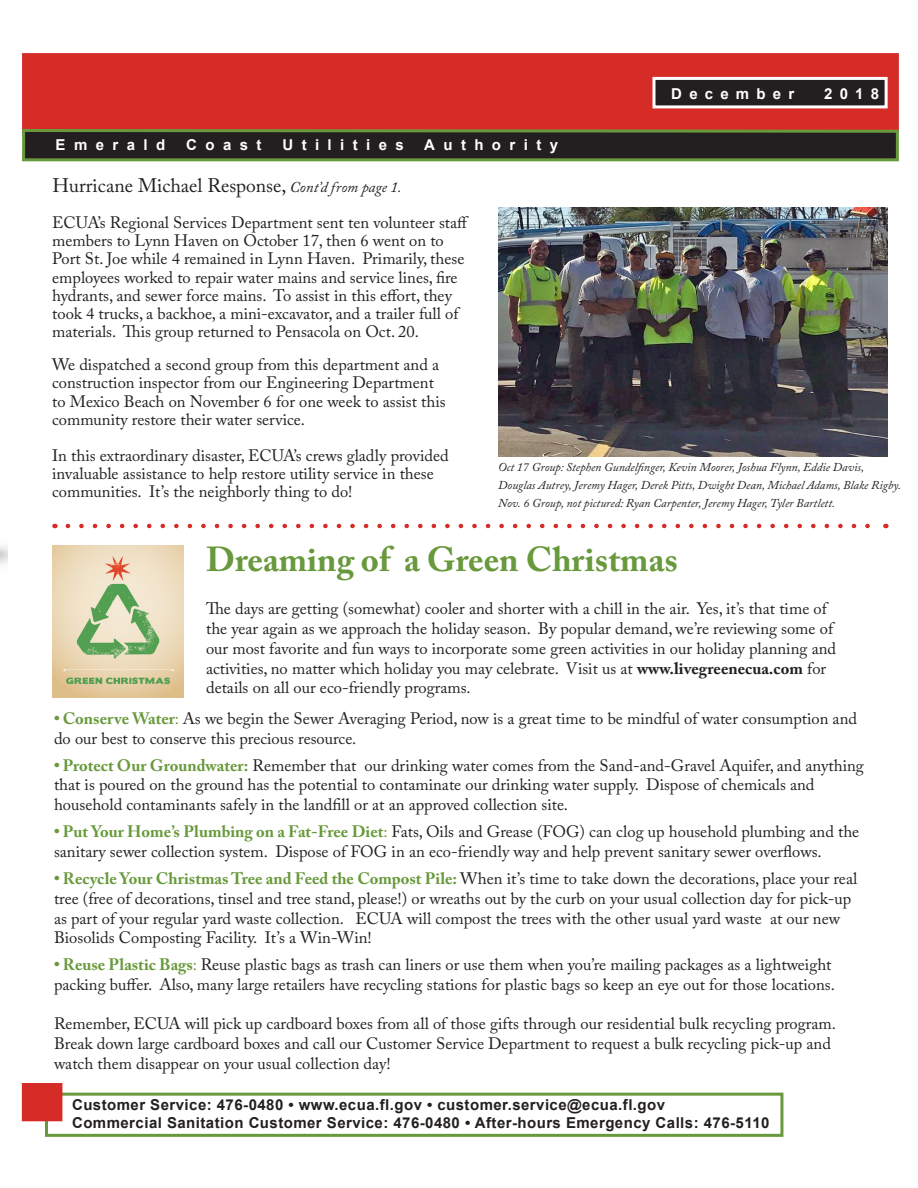
<style>
.page{position:relative;width:918px;height:1188px;background:#fff}
.page>*{position:absolute;margin:0;border:0;box-sizing:border-box;transform-origin:0 0}
.t1{font:700 34.5px "Adobe Caslon Pro";color:#68993c}
.t2{font:19.5px "Adobe Caslon Pro";color:#231f20}
.t3{font:16.5px/19.8px "Adobe Caslon Pro";color:#231f20}
.t4{font:700 15px "Arial";letter-spacing:.03em;color:#231f20}
.t5{font:700 15px "Arial";letter-spacing:.56em;color:#fff}
.t6{font:700 15px "Arial";letter-spacing:.48em;color:#fff}
.t7{font:italic 12px/18px "Adobe Caslon Pro";color:#231f20}
.s1{font-style:italic;font-size:15px}
.s2{font-weight:700}
.s3{font-weight:700;color:#68993c}
.s4{color:#68993c}
</style>
<div class="page">
<div style="left:22px;top:53px;width:877px;height:79px;background:#d52c27;border:3px solid #d52c27"></div>
<svg style="left:22px;top:127px;width:877px;height:35px;background:#3f3929"></svg>
<div style="left:654px;top:78px;width:232px;height:29px;background:#231f20"></div>
<div style="left:652px;top:77px;width:236px;height:31px;border:3px solid #fff"></div>
<div style="left:45px;top:1093px;width:738px;height:44px;background:#fff;border:3px solid #68993c"></div>
<div style="left:22px;top:1083px;width:40px;height:38px;background:#d52c27"></div>
<svg style="left:68px;top:524px;width:802px;height:4px"></svg>
<img style="left:498px;top:208px;width:390px;height:249px">
<img style="left:52px;top:545px;width:132px;height:152px">
<p class="t5" style="left:56px;top:135px;width:111px">Emerald</p>
<p class="t5" style="left:186px;top:135px;width:77px">Coast</p>
<p class="t5" style="left:282px;top:135px;width:123px">Utilities</p>
<p class="t5" style="left:424px;top:135px;width:135px">Authority</p>
<p class="t2" style="left:53px;top:174px;width:351px">Hurricane Michael Response, <span class="s1">Cont’d from page 1.</span></p>
<p class="t6" style="left:671px;top:83px;width:124px">December</p>
<p class="t5" style="left:824px;top:83px;width:56px">2018</p>
<p class="t3" style="left:52px;top:213px;width:418px;line-height:18.1px">ECUA’s Regional Services Department sent ten volunteer staff members to Lynn Haven on October 17, then 6 went on to Port St. Joe while 4 remained in Lynn Haven. Primarily, these employees worked to repair water mains and service lines, fire hydrants, and sewer force mains. To assist in this effort, they took 4 trucks, a backhoe, a mini-excavator, and a trailer full of materials. This group returned to Pensacola on Oct. 20.</p>
<p class="t3" style="left:52px;top:355px;width:395px;line-height:18.1px">We dispatched a second group from this department and a construction inspector from our Engineering Department to Mexico Beach on November 6 for one week to assist this community restore their water service.</p>
<p class="t3" style="left:52px;top:446px;width:398px;line-height:18.1px">In this extraordinary disaster, ECUA’s crews gladly provided invaluable assistance to help restore utility service in these communities. It’s the neighborly thing to do!</p>
<p class="t7" style="left:498px;top:458px;width:404px">Oct 17 Group: Stephen Gundelfinger, Kevin Moorer, Joshua Flynn, Eddie Davis,<br>Douglas Autrey, Jeremy Hager, Derek Pitts, Dwight Dean, Michael Adams, Blake Rigby.<br>Nov. 6 Group, not pictured: Ryan Carpenter, Jeremy Hager, Tyler Bartlett.</p>
<p class="t1" style="left:206px;top:539px;width:473px">Dreaming of a Green Christmas</p>
<p class="t3" style="left:206px;top:599px;width:632px">The days are getting (somewhat) cooler and shorter with a chill in the air. Yes, it’s that time of the year again as we approach the holiday season. By popular demand, we’re reviewing some of our most favorite and fun ways to incorporate some green activities in our holiday planning and activities, no matter which holiday you may celebrate. Visit us at <span class="s2">www.livegreenecua.com</span> for details on all our eco-friendly programs.</p>
<p class="t3" style="left:54px;top:708px;width:805px"><span class="s3">• Conserve Water</span><span class="s4">:</span> As we begin the Sewer Averaging Period, now is a great time to be mindful of water consumption and do our best to conserve this precious resource.</p>
<p class="t3" style="left:54px;top:755px;width:811px"><span class="s3">• Protect Our Groundwater:</span> Remember that our drinking water comes from the Sand-and-Gravel Aquifer, and anything that is poured on the ground has the potential to contaminate our drinking water supply. Dispose of chemicals and household contaminants safely in the landfill or at an approved collection site.</p>
<p class="t3" style="left:54px;top:822px;width:807px"><span class="s3">• Put Your Home’s Plumbing on a Fat-Free Diet</span><span class="s4">:</span> Fats, Oils and Grease (FOG) can clog up household plumbing and the sanitary sewer collection system. Dispose of FOG in an eco-friendly way and help prevent sanitary sewer overflows.</p>
<p class="t3" style="left:54px;top:868px;width:805px"><span class="s3">• Recycle Your Christmas Tree and Feed the Compost Pile:</span> When it’s time to take down the decorations, place your real tree (free of decorations, tinsel and tree stand, please!) or wreaths out by the curb on your usual collection day for pick-up as part of your regular yard waste collection. ECUA will compost the trees with the other usual yard waste at our new Biosolids Composting Facility. It’s a Win-Win!</p>
<p class="t3" style="left:54px;top:955px;width:782px"><span class="s3">• Reuse Plastic Bags</span><span class="s4">:</span> Reuse plastic bags as trash can liners or use them when you’re mailing packages as a lightweight packing buffer. Also, many large retailers have recycling stations for plastic bags so keep an eye out for those locations.</p>
<p class="t3" style="left:54px;top:1014px;width:784px">Remember, ECUA will pick up cardboard boxes from all of those gifts through our residential bulk recycling program.<br>Break down large cardboard boxes and call our Customer Service Department to request a bulk recycling pick-up and watch them disappear on your usual collection day!</p>
<p class="t4" style="left:72px;top:1095px;width:595px">Customer Service: 476-0480 • www.ecua.fl.gov • customer.service@ecua.fl.gov</p>
<p class="t4" style="left:72px;top:1113px;width:699px">Commercial Sanitation Customer Service: 476-0480 • After-hours Emergency Calls: 476-5110</p>
</div>
